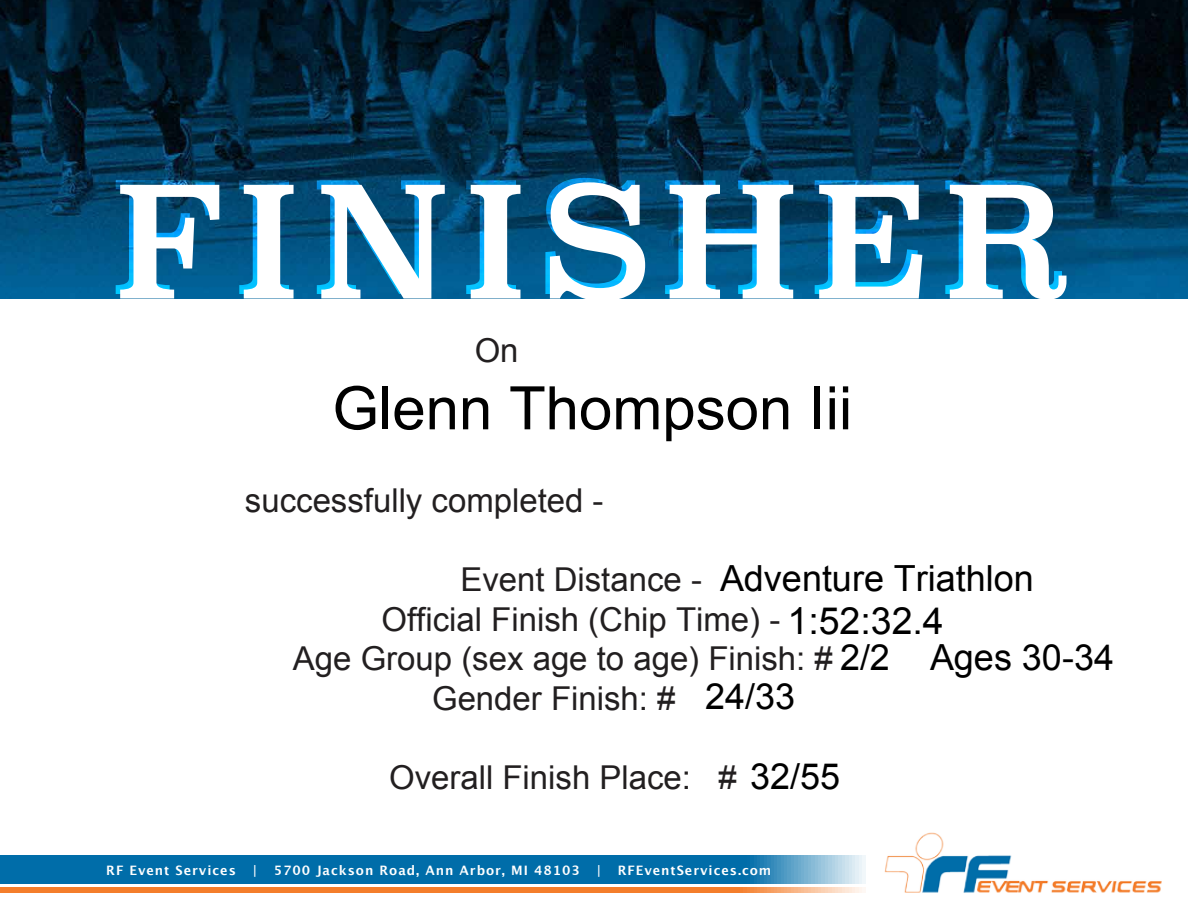
<style>
.page{position:relative;width:1188px;height:918px;background:#fff}
.page>*{position:absolute;margin:0;border:0;box-sizing:border-box;transform-origin:0 0}
.t1{font:153px "Superclarendon";letter-spacing:.1em;color:#fff}
.t2{font:60px "Arial";color:#000}
.t3{font:37.5px "Arial";color:#000}
.t4{font:36px "Arial";color:#000}
.t5{font:32.85px "Arial";color:#221f20}
.t6{font:700 13.05px "Lucida Grande";letter-spacing:.075em;color:#fff}
.s1{font-size:36px;color:#000}
</style>
<div class="page">
<img style="left:0;top:0;width:1188px;height:298px">
<img style="left:884px;top:832px;width:278px;height:61px">
<svg style="left:0;top:856px;width:865px;height:27px;background:#1076ae"></svg>
<svg style="left:0;top:887px;width:865px;height:5px;background:#f48739"></svg>
<h1 class="t1" style="left:110px;top:135px;width:957px">FINISHER</h1>
<p class="t5" style="left:475px;top:328px;width:45px">On</p>
<h2 class="t2" style="left:332px;top:375px;width:521px">Glenn Thompson Iii</h2>
<p class="t5" style="left:245px;top:479px;width:360px">successfully completed -</p>
<p class="t4" style="left:720px;top:558px;width:315px">Adventure Triathlon</p>
<p class="t5" style="left:460px;top:558px;width:243px">Event Distance -</p>
<p class="t5" style="left:382px;top:598px;width:400px">Official Finish (Chip Time) -</p>
<p class="t5" style="left:293px;top:637px;width:599px">Age Group (sex age to age) Finish: # <span class="s1">2/2</span></p>
<p class="t5" style="left:432px;top:677px;width:245px">Gender Finish: #</p>
<p class="t3" style="left:788px;top:600px;width:158px">1:52:32.4</p>
<p class="t4" style="left:930px;top:638px;width:186px">Ages 30-34</p>
<p class="t4" style="left:705px;top:677px;width:92px">24/33</p>
<p class="t5" style="left:389px;top:756px;width:452px">Overall Finish Place: # <span class="s1">32/55</span></p>
<p class="t6" style="left:106px;top:860px;width:131px">RF Event Services</p>
<p class="t6" style="left:252px;top:860px;width:6px">|</p>
<p class="t6" style="left:274px;top:860px;width:308px">5700 Jackson Road, Ann Arbor, MI 48103</p>
<p class="t6" style="left:596px;top:860px;width:6px">|</p>
<p class="t6" style="left:618px;top:860px;width:155px">RFEventServices.com</p>
</div>
